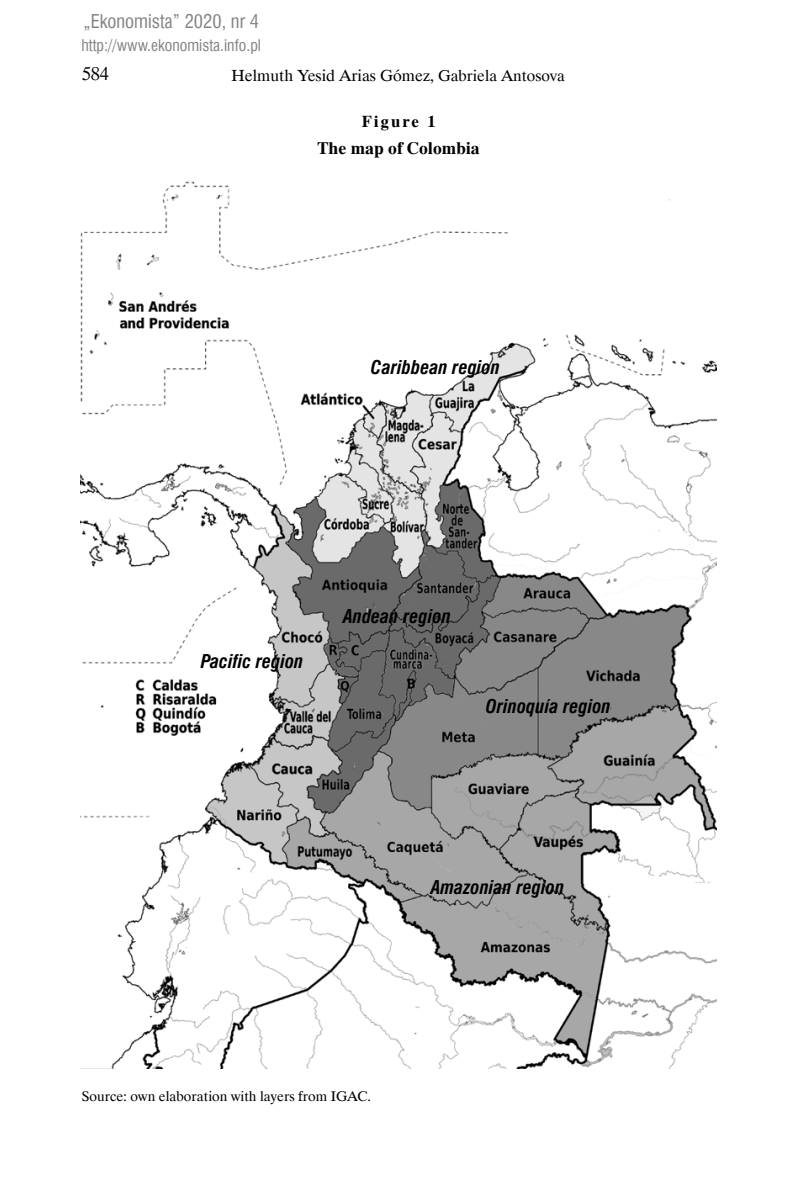
<style>
.page{position:relative;width:794px;height:1191px;background:#fff}
.page>*{position:absolute;margin:0;border:0;box-sizing:border-box;transform-origin:0 0}
.t1{font:italic 700 18.55px "Swis 721 Cn EU";color:#000}
.t2{font:18.55px "Swis 721 Cn EU";color:#808285}
.t3{font:18.55px "Dutch 801 EU";color:#000}
.t4{font:700 17.5px "Dutch 801 EU";color:#000}
.t5{font:700 16.62px "Dutch 801 EU";letter-spacing:.125em;color:#000}
.t6{font:16.1px "Dutch 801 EU";color:#000}
.t7{font:15.75px "Swis 721 Cn EU";color:#808285}
.t8{font:14px "Dutch 801 EU";color:#000}
.s1{font-size:15.75px}
</style>
<div class="page">
<img style="left:81px;top:181px;width:635px;height:888px">
<p class="t2" style="left:83px;top:9px;width:177px">„Ekonomista” 2020, nr 4</p>
<p class="t7" style="left:81px;top:34px;width:181px">http://www.ekonomista.info.pl</p>
<p class="t3" style="left:82px;top:62px;width:28px">584</p>
<p class="t6" style="left:232px;top:65px;width:335px">Helmuth Yesid Arias Gómez<span class="s1">, Gabriela Antosova</span></p>
<p class="t5" style="left:362px;top:112px;width:75px">Figure 1</p>
<p class="t4" style="left:317px;top:138px;width:164px">The map of Colombia</p>
<p class="t1" style="left:371px;top:356px;width:130px">Caribbean region</p>
<p class="t1" style="left:201px;top:650px;width:104px">Pacific region</p>
<p class="t1" style="left:343px;top:605px;width:109px">Andean region</p>
<p class="t1" style="left:486px;top:694px;width:126px">Orinoquía region</p>
<p class="t1" style="left:431px;top:876px;width:135px">Amazonian region</p>
<p class="t8" style="left:82px;top:1087px;width:291px">Source: own elaboration with layers from IGAC.</p>
</div>
